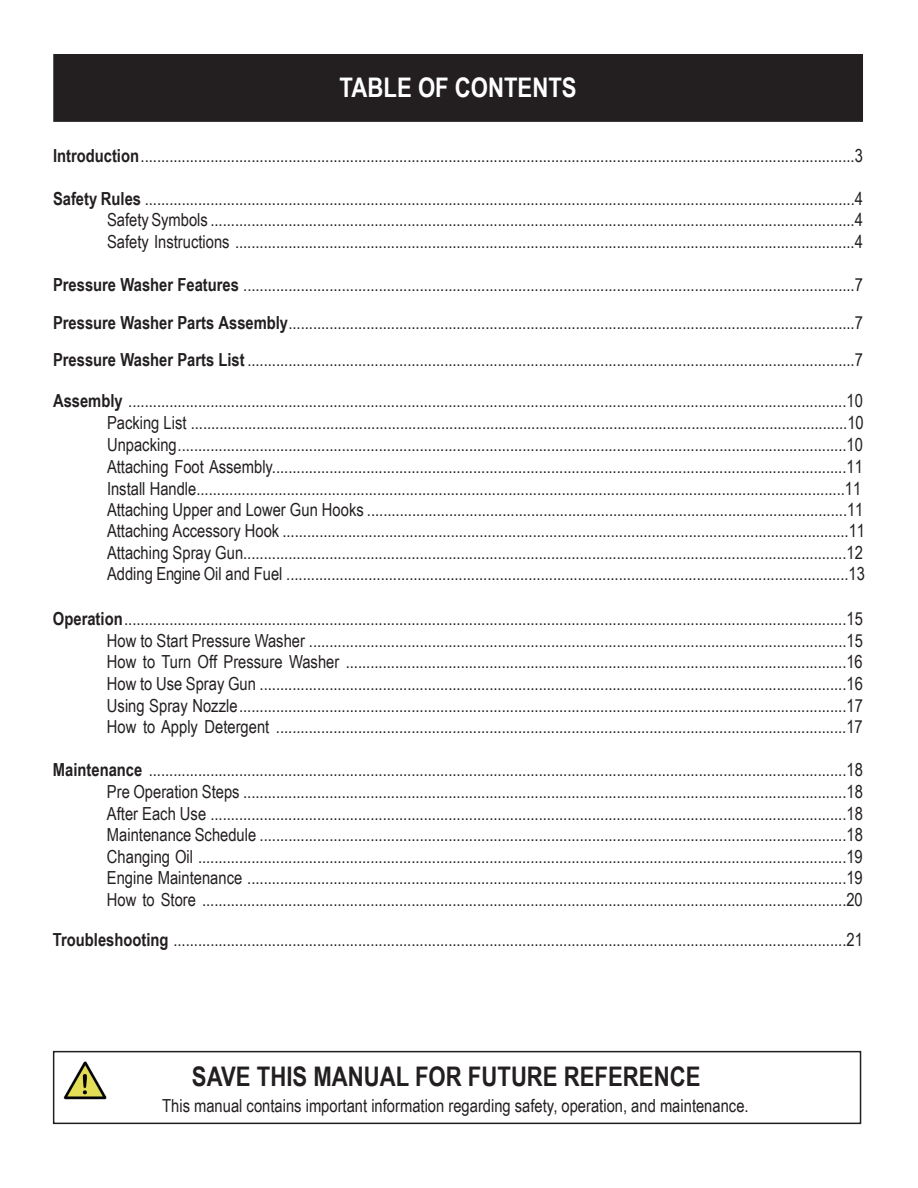
<style>
.page{position:relative;width:918px;height:1188px;background:#fff}
.page>*{position:absolute;margin:0;border:0;box-sizing:border-box;transform-origin:0 0}
.t1{font:700 27px "Arial Narrow";color:#231f20}
.t2{font:700 27px "Arial Narrow";color:#fff}
.t3{font:18px/21.6px "Arial Narrow";color:#231f20;text-align:justify}
.s1{font-weight:700}
</style>
<div class="page">
<img style="left:63px;top:1061px;width:44px;height:38px">
<div style="left:53px;top:1051px;width:808px;height:73px;border:2px solid #231f20"></div>
<div style="left:54px;top:55px;width:808px;height:66px;background:#231f20"></div>
<div style="left:53px;top:54px;width:810px;height:68px;border:2px solid #231f20"></div>
<h1 class="t2" style="left:340px;top:67px;width:239px">TABLE OF CONTENTS</h1>
<p class="t3" style="left:53px;top:144px;width:811px"><span class="s1">Introduction</span>..............................................................................................................................................................................3</p>
<p class="t3" style="left:107px;top:187px;width:757px;text-indent:-54px"><span class="s1">Safety Rules</span> .............................................................................................................................................................................4<br>Safety Symbols .............................................................................................................................................................4<br>Safety Instructions .......................................................................................................................................................4</p>
<p class="t3" style="left:53px;top:265px;width:811px;line-height:37.5px"><span class="s1">Pressure Washer Features</span> .....................................................................................................................................................7<br><span class="s1">Pressure Washer Parts Assembly</span>..........................................................................................................................................7<br><span class="s1">Pressure Washer Parts List</span> ....................................................................................................................................................7</p>
<p class="t3" style="left:107px;top:389px;width:760px;text-align:left;text-indent:-54px"><span class="s1">Assembly</span> ...............................................................................................................................................................................10<br>Packing List ................................................................................................................................................................10<br>Unpacking...................................................................................................................................................................10<br>Attaching Foot Assembly............................................................................................................................................11<br>Install Handle..............................................................................................................................................................11<br>Attaching Upper and Lower Gun Hooks .....................................................................................................................11<br>Attaching Accessory Hook ..........................................................................................................................................11<br>Attaching Spray Gun...................................................................................................................................................12<br>Adding Engine Oil and Fuel .........................................................................................................................................13</p>
<p class="t3" style="left:107px;top:607px;width:758px;text-indent:-54px"><span class="s1">Operation</span>................................................................................................................................................................................15<br>How to Start Pressure Washer ...................................................................................................................................15<br>How to Turn Off Pressure Washer ..........................................................................................................................16<br>How to Use Spray Gun ...............................................................................................................................................16<br>Using Spray Nozzle ....................................................................................................................................................17<br>How to Apply Detergent ...........................................................................................................................................17</p>
<p class="t3" style="left:107px;top:759px;width:757px;text-indent:-54px"><span class="s1">Maintenance</span> ..........................................................................................................................................................................18<br>Pre Operation Steps ...................................................................................................................................................18<br>After Each Use ...........................................................................................................................................................18<br>Maintenance Schedule ...............................................................................................................................................18<br>Changing Oil ..............................................................................................................................................................19<br>Engine Maintenance ..................................................................................................................................................19<br>How to Store .............................................................................................................................................................20</p>
<p class="t3" style="left:53px;top:928px;width:811px"><span class="s1">Troubleshooting</span> ....................................................................................................................................................................21</p>
<h1 class="t1" style="left:192px;top:1056px;width:510px">SAVE THIS MANUAL FOR FUTURE REFERENCE</h1>
<p class="t3" style="left:162px;top:1094px;width:588px">This manual contains important information regarding safety, operation, and maintenance.</p>
</div>
